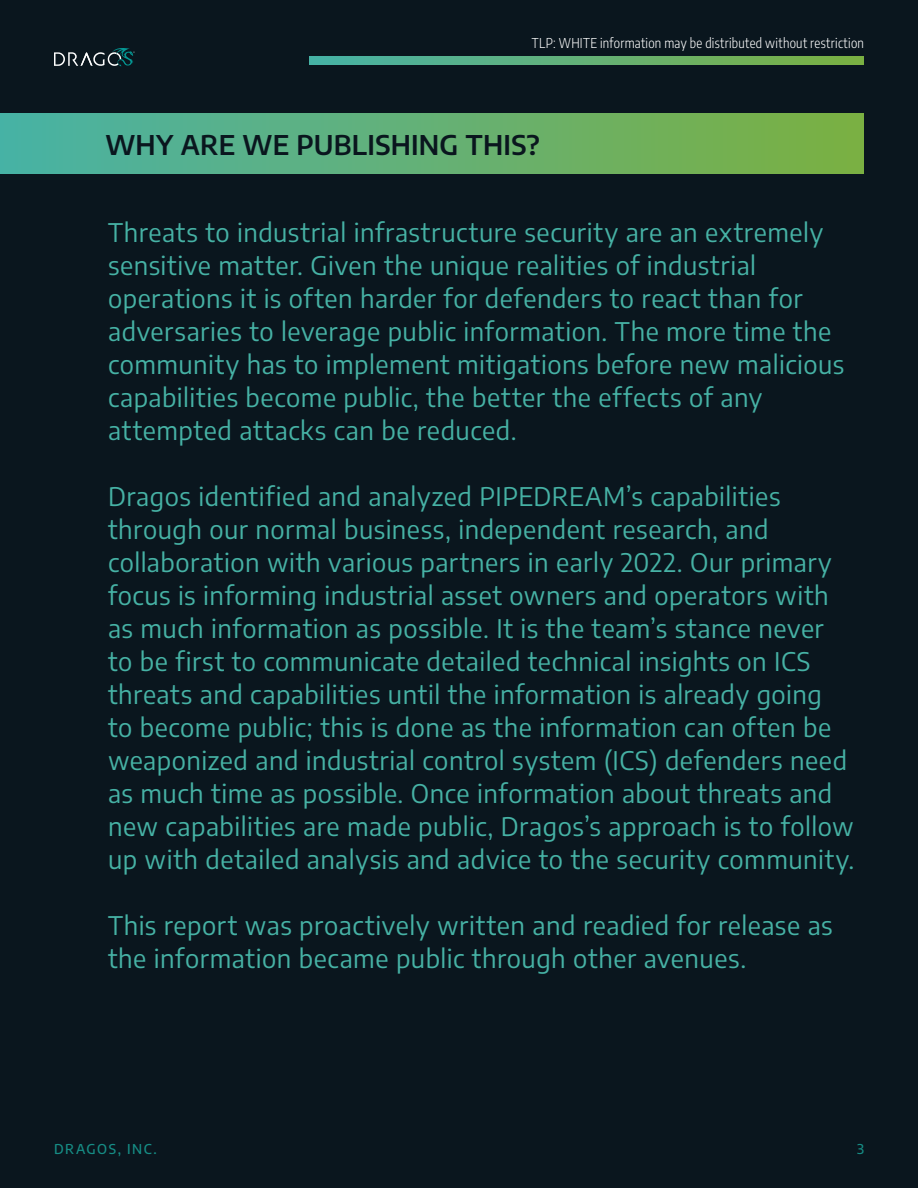
<style>
.page{position:relative;width:918px;height:1188px;background:#0a161e}
.page>*{position:absolute;margin:0;border:0;box-sizing:border-box;transform-origin:0 0}
.t1{font:600 27px "Encode Sans";letter-spacing:.01em;color:#0a161e}
.t2{font:25.5px/33px "Encode Sans";letter-spacing:.02em;color:#46b2a5}
.t3{font:300 13.5px "Encode Sans Condensed";letter-spacing:.02em;color:#fff}
.t4{font:500 13.5px "Encode Sans";letter-spacing:.11em;color:#168d85}
</style>
<div class="page">
<div style="left:0;top:113px;width:864px;height:61px;background:linear-gradient(to right,#49b2a7,#7db042)"></div>
<svg style="left:310px;top:57px;width:554px;height:7px;background:#62b074"></svg>
<svg style="left:54px;top:48px;width:81px;height:18px"></svg>
<p class="t3" style="left:532px;top:33px;width:334px">TLP: WHITE information may be distributed without restriction</p>
<p class="t1" style="left:105px;top:126px;width:436px">WHY ARE WE PUBLISHING THIS?</p>
<p class="t2" style="left:108px;top:215px;width:738px">Threats to industrial infrastructure security are an extremely sensitive matter. Given the unique realities of industrial operations it is often harder for defenders to react than for adversaries to leverage public information. The more time the community has to implement mitigations before new malicious capabilities become public, the better the effects of any attempted attacks can be reduced.</p>
<p class="t2" style="left:108px;top:479px;width:748px">Dragos identified and analyzed PIPEDREAM’s capabilities through our normal business, independent research, and collaboration with various partners in early 2022. Our primary focus is informing industrial asset owners and operators with as much information as possible. It is the team’s stance never to be first to communicate detailed technical insights on ICS threats and capabilities until the information is already going<br>to become public; this is done as the information can often be weaponized and industrial control system (ICS) defenders need as much time as possible. Once information about threats and new capabilities are made public, Dragos’s approach is to follow up with detailed analysis and advice to the security community.</p>
<p class="t2" style="left:108px;top:908px;width:726px">This report was proactively written and readied for release as the information became public through other avenues.</p>
<p class="t4" style="left:54px;top:1140px;width:104px">DRAGOS, INC.</p>
<p class="t4" style="left:857px;top:1140px;width:8px">3</p>
</div>
